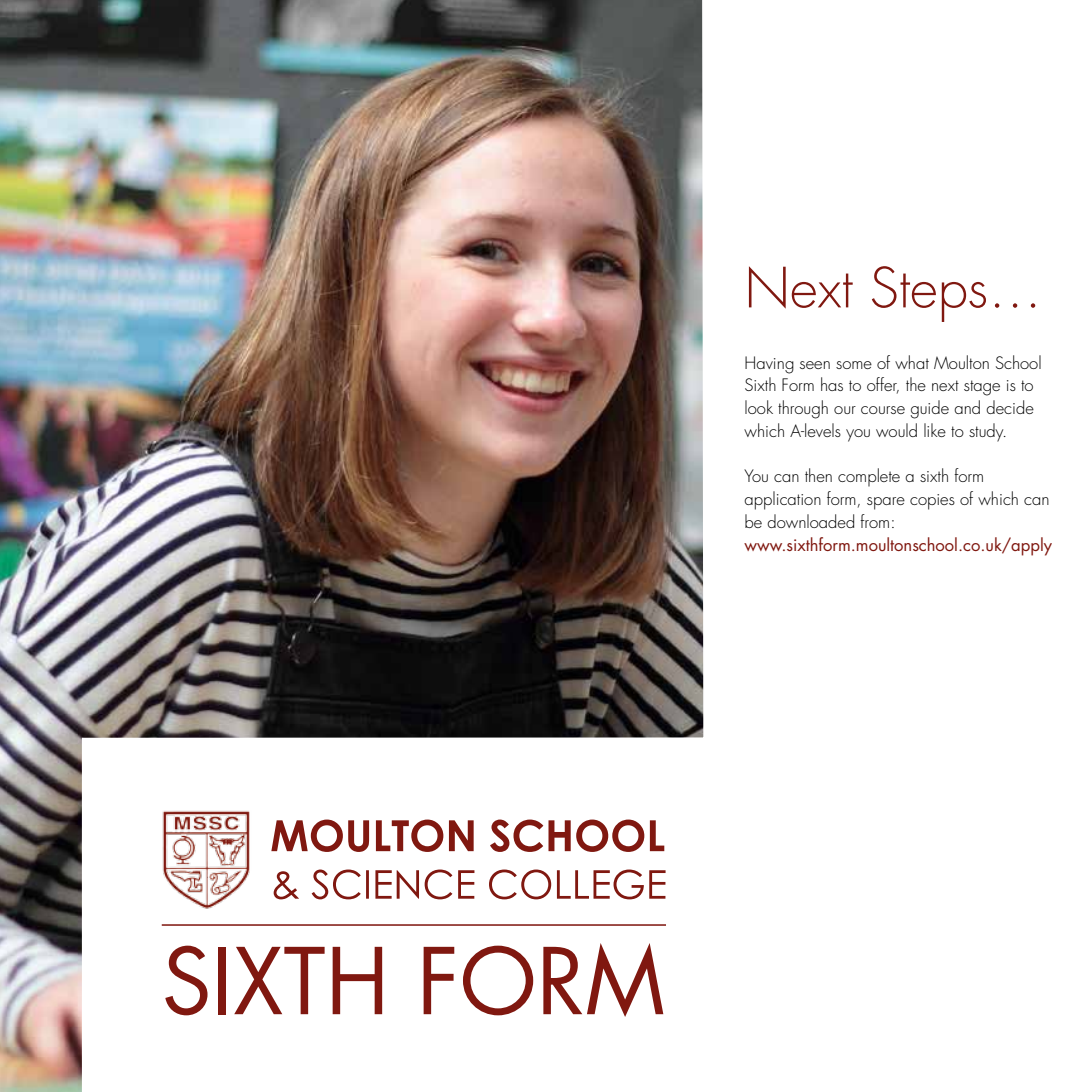
<style>
.page{position:relative;width:1092px;height:1092px;background:#fff}
.page>*{position:absolute;margin:0;border:0;box-sizing:border-box;transform-origin:0 0}
.t1{font:89.25px "Futura Std";color:#801810}
.t2{font:300 53.9px "Futura Std";color:#801810}
.t3{font:300 16.62px/22.8px "Futura Std";color:#000}
.t4{font:16.62px "Futura Std";color:#801810}
</style>
<div class="page">
<img style="left:0;top:0;width:81px;height:1091px">
<img style="left:81px;top:0;width:623px;height:1091px">
<svg style="left:273px;top:869px;width:392px;height:30px"></svg>
<svg style="left:271px;top:819px;width:393px;height:32px"></svg>
<img style="left:161px;top:809px;width:91px;height:100px">
<hr style="left:162px;top:924px;width:504px;height:1px;background:#801810">
<h2 class="t2" style="left:744px;top:255px;width:299px">N ext Steps…</h2>
<p class="t3" style="left:744px;top:351px;width:299px">Having seen some of what Moulton School Sixth Form has to offer, the next stage is to look through our course guide and decide which A-levels you would like to study.</p>
<p class="t3" style="left:744px;top:465px;width:306px">You can then complete a sixth form application form, spare copies of which can be downloaded from:</p>
<p class="t4" style="left:744px;top:534px;width:309px">www.sixthform.moultonschool.co.uk/apply</p>
<h1 class="t1" style="left:162px;top:924px;width:505px">Sixth Form</h1>
</div>
